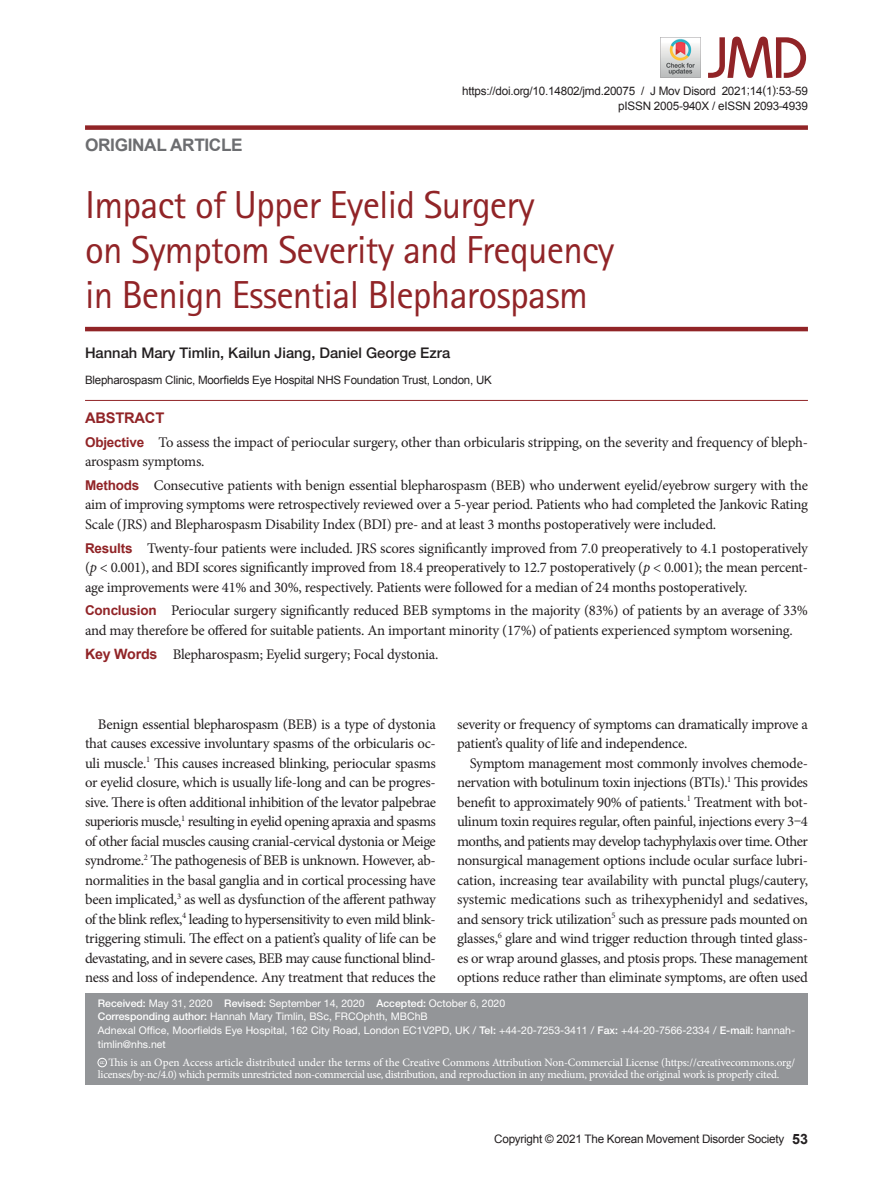
<style>
.page{position:relative;width:893px;height:1191px;background:#fff}
.page>*{position:absolute;margin:0;border:0;box-sizing:border-box;transform-origin:0 0}
.t1{font:500 57.9px "Bauhaus Std";color:#912427}
.t2{font:39px/45px "Rotis Sans Serif Std";letter-spacing:-.02em;color:#912427}
.t3{font:700 17.25px "Arial";letter-spacing:-.02em;color:#6c6d70}
.t4{font:14.7px/19.5px "Minion Pro";letter-spacing:-.02em;color:#231f20;text-align:justify}
.t5{font:500 14.7px "Helvetica Neue LT Std";color:#231f20}
.t6{font:700 14.7px "Arial";letter-spacing:-.015em;color:#912427}
.t7{font:11.7px/15px "Arial";letter-spacing:-.02em;color:#231f20;text-align:right}
.t8{font:11.55px "Arial";letter-spacing:-.02em;color:#231f20}
.t9{font:11.25px/12.8px "Minion Pro";letter-spacing:-.02em;color:#fff}
.t10{font:10.5px/13.8px "Helvetica Neue LT Std";color:#fff}
.s1{font-family:"Arial";font-weight:700;font-size:13.5px;color:#912427}
.s2{font-family:"Arial";font-weight:700;font-size:13.5px;color:#fff}
.s3{font-style:italic}
.s4{font-family:"Arial";font-weight:700;font-size:14.25px;color:#912427}
.s5{font-family:"Arial";font-weight:700;font-size:14.25px;color:#fff}
.s6{font-weight:500}
.s7{font-size:6.75px}
.s8{font-weight:700;font-size:14.25px}
</style>
<div class="page">
<hr style="left:85px;top:327px;width:723px;height:4px;background:#912427">
<hr style="left:85px;top:400px;width:723px;height:1px;background:#912427">
<div style="left:85px;top:125px;width:723px;height:5px;background:#912427"></div>
<div style="left:85px;top:993px;width:723px;height:91px;background:#939598"></div>
<div style="left:98px;top:1058px;width:9px;height:9px;border:1px solid #fff;border-radius:50%"></div>
<img style="left:660px;top:38px;width:40px;height:40px">
<h1 class="t1" style="left:708px;top:23px;width:101px">JMD</h1>
<p class="t3" style="left:85px;top:133px;width:159px">ORIGINAL ARTICLE</p>
<p class="t7" style="left:462px;top:83px;width:347px">https://doi.org/10.14802/jmd.20075 / J Mov Disord 2021;14(1):53-59 pISSN 2005-940X / eISSN 2093-4939</p>
<h2 class="t2" style="left:85px;top:182px;width:531px">Impact of Upper Eyelid Surgery<br>on Symptom Severity and Frequency in Benign Essential Blepharospasm</h2>
<p class="t5" style="left:85px;top:344px;width:367px">Hannah Mary Timlin, Kailun Jiang, Daniel George Ezra</p>
<p class="t8" style="left:85px;top:372px;width:408px">Blepharospasm Clinic, Moorfields Eye Hospital NHS Foundation Trust, London, UK</p>
<p class="t6" style="left:85px;top:408px;width:81px">ABSTRACT</p>
<p class="t4" style="left:85px;top:432px;width:724px"><span class="s1">Objective</span><span class="s2">aa</span>To assess the impact of periocular surgery, other than orbicularis stripping, on the severity and frequency of bleph&shy;arospasm symptoms.</p>
<p class="t4" style="left:85px;top:475px;width:724px"><span class="s1">Methods</span><span class="s2">aa</span>Consecutive patients with benign essential blepharospasm (BEB) who underwent eyelid/eyebrow surgery with the aim of improving symptoms were retrospectively reviewed over a 5-year period. Patients who had completed the Jankovic Rating Scale (JRS) and Blepharospasm Disability Index (BDI) pre- and at least 3 months postoperatively were included.</p>
<p class="t4" style="left:85px;top:538px;width:724px"><span class="s1">Results</span><span class="s2">aa</span>Twenty-four patients were included. JRS scores significantly improved from 7.0 preoperatively to 4.1 postoperatively (<span class="s3">p</span> &lt; 0.001), and BDI scores significantly improved from 18.4 preoperatively to 12.7 postoperatively (<span class="s3">p</span> &lt; 0.001); the mean percent&shy;age improvements were 41% and 30%, respectively. Patients were followed for a median of 24 months postoperatively.</p>
<p class="t4" style="left:85px;top:601px;width:724px"><span class="s1">Conclusion</span><span class="s2">aa</span>Periocular surgery significantly reduced BEB symptoms in the majority (83%) of patients by an average of 33% and may therefore be offered for suitable patients. An important minority (17%) of patients experienced symptom worsening.</p>
<p class="t4" style="left:85px;top:644px;width:355px"><span class="s4">Key Words</span><span class="s5">aa</span>Blepharospasm; Eyelid surgery; Focal dystonia.</p>
<p class="t4" style="left:85px;top:714px;width:352px;text-indent:13px">Benign essential blepharospasm (BEB) is a type of dystonia that causes excessive involuntary spasms of the orbicularis oc&shy;uli muscle.<sup>1</sup> This causes increased blinking, periocular spasms or eyelid closure, which is usually life-long and can be progres&shy;sive. There is often additional inhibition of the levator palpebrae superioris muscle,<sup>1</sup> resulting in eyelid opening apraxia and spasms of other facial muscles causing cranial-cervical dystonia or Meige syndrome.<sup>2</sup> The pathogenesis of BEB is unknown. However, ab&shy;normalities in the basal ganglia and in cortical processing have been implicated,<sup>3</sup> as well as dysfunction of the afferent pathway of the blink reflex,<sup>4</sup> leading to hypersensitivity to even mild blink&shy;triggering stimuli. The effect on a patient’s quality of life can be devastating, and in severe cases, BEB may cause functional blind&shy;ness and loss of independence. Any treatment that reduces the</p>
<p class="t4" style="left:457px;top:714px;width:352px">severity or frequency of symptoms can dramatically improve a patient’s quality of life and independence.</p>
<p class="t4" style="left:457px;top:753px;width:352px;text-indent:13px">Symptom management most commonly involves chemode&shy;nervation with botulinum toxin injections (BTIs).<sup>1</sup> This provides benefit to approximately 90% of patients.<sup>1</sup> Treatment with bot&shy;ulinum toxin requires regular, often painful, injections every 3–4 months, and patients may develop tachyphylaxis over time. Other nonsurgical management options include ocular surface lubri&shy;cation, increasing tear availability with punctal plugs/cautery, systemic medications such as trihexyphenidyl and sedatives, and sensory trick utilization<sup>5</sup> such as pressure pads mounted on glasses,<sup>6</sup> glare and wind trigger reduction through tinted glass&shy;es or wrap around glasses, and ptosis props. These management options reduce rather than eliminate symptoms, are often used</p>
<p class="t10" style="left:98px;top:995px;width:699px"><span class="s6">Received:</span> May 31, 2020 <span class="s6">Revised:</span> September 14, 2020 <span class="s6">Accepted:</span> October 6, 2020<br><span class="s6">Corresponding author:</span> Hannah Mary Timlin, BSc, FRCOphth, MBChB<br>Adnexal Office, Moorfields Eye Hospital, 162 City Road, London EC1V2PD, UK / <span class="s6">Tel:</span> +44-20-7253-3411 / <span class="s6">Fax:</span> +44-20-7566-2334 / <span class="s6">E-mail:</span> hannah&shy;timlin@nhs.net</p>
<p class="t9" style="left:98px;top:1055px;width:699px"><span class="s7">cc</span> This is an Open Access article distributed under the terms of the Creative Commons Attribution Non-Commercial License (https://creativecommons.org/ licenses/by-nc/4.0) which permits unrestricted non-commercial use, distribution, and reproduction in any medium, provided the original work is properly cited.</p>
<p class="t7" style="left:494px;top:1131px;width:315px">Copyright © 2021 The Korean Movement Disorder Society <span class="s8">53</span></p>
</div>
